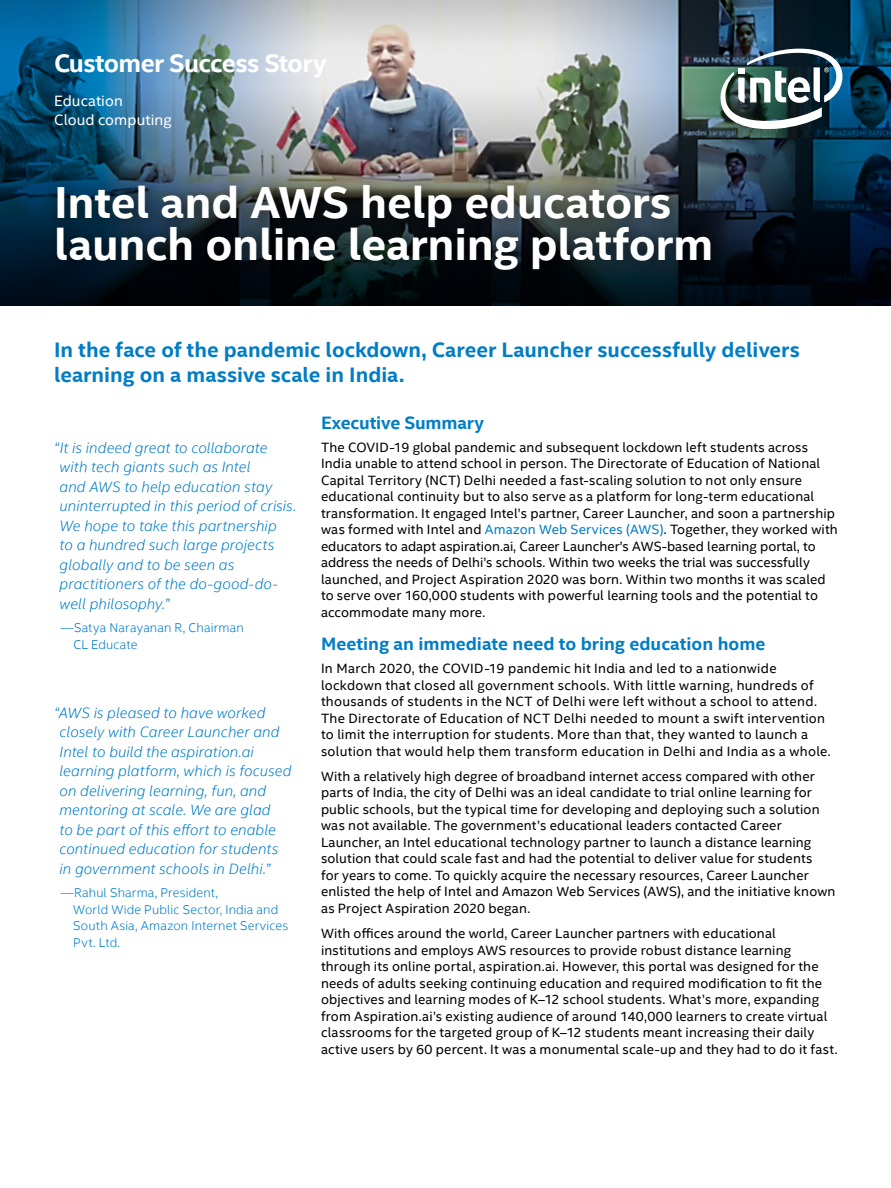
<style>
.page{position:relative;width:891px;height:1188px;background:#fff}
.page>*{position:absolute;margin:0;border:0;box-sizing:border-box;transform-origin:0 0}
.t1{font:700 45px/42px "Intel Clear";letter-spacing:-.01em;color:#fff}
.t2{font:700 25.5px "Intel Clear";letter-spacing:-.025em;color:#fff}
.t3{font:700 21px/25.2px "Intel Clear";color:#007dc5}
.t4{font:700 18px "Intel Clear";color:#007dc5}
.t5{font:italic 300 15px/19.5px "Intel Clear";letter-spacing:.005em;color:#007dc5}
.t6{font:15px/19.2px "Intel Clear";letter-spacing:.005em;color:#fff}
.t7{font:13.5px/16.5px "Intel Clear";letter-spacing:.015em;color:#000}
.t8{font:300 12.75px/16.5px "Intel Clear";letter-spacing:.01em;color:#007dc5}
.s1{color:#007dc5}
</style>
<div class="page">
<img style="left:320px;top:0;width:223px;height:171px">
<img style="left:0;top:0;width:320px;height:171px">
<img style="left:543px;top:0;width:348px;height:171px">
<svg style="left:0;top:171px;width:891px;height:134px;background:#051421"></svg>
<div style="left:44px;top:173px;width:684px;height:113px;background:#000;opacity:.6"></div>
<img style="left:718px;top:42px;width:127px;height:90px">
<h2 class="t2" style="left:54px;top:45px;width:274px">Customer Success Story</h2>
<p class="t6" style="left:54px;top:91px;width:119px">Education<br>Cloud computing</p>
<h1 class="t1" style="left:54px;top:180px;width:661px">Intel and AWS help educators launch online learning platform</h1>
<h3 class="t3" style="left:54px;top:336px;width:747px">In the face of the pandemic lockdown, Career Launcher successfully delivers learning on a massive scale in India.</h3>
<p class="t5" style="left:60px;top:437px;width:238px;text-indent:-5px">“It is indeed great to collaborate with tech giants such as Intel<br>and AWS to help education stay uninterrupted in this period of crisis.<br>We hope to take this partnership<br>to a hundred such large projects globally and to be seen as practitioners of the do-good-do&shy;well philosophy.”</p>
<p class="t8" style="left:73px;top:619px;width:172px;text-indent:-12px">—Satya Narayanan R, Chairman<br>CL Educate</p>
<p class="t5" style="left:60px;top:703px;width:233px;text-indent:-5px">“AWS is pleased to have worked closely with Career Launcher and<br>Intel to build the aspiration.ai learning platform, which is focused on delivering learning, fun, and mentoring at scale. We are glad<br>to be part of this effort to enable continued education for students in government schools in Delhi.”</p>
<p class="t8" style="left:73px;top:884px;width:217px;text-indent:-12px">—Rahul Sharma, President,<br>World Wide Public Sector, India and<br>South Asia, Amazon Internet Services<br>Pvt. Ltd.</p>
<h3 class="t4" style="left:321px;top:410px;width:165px">Executive Summary</h3>
<p class="t7" style="left:321px;top:438px;width:518px">The COVID-19 global pandemic and subsequent lockdown left students across India unable to attend school in person. The Directorate of Education of National Capital Territory (NCT) Delhi needed a fast-scaling solution to not only ensure educational continuity but to also serve as a platform for long-term educational transformation. It engaged Intel’s partner, Career Launcher, and soon a partnership was formed with Intel and <span class="s1">Amazon Web Services (AWS)</span>. Together, they worked with educators to adapt aspiration.ai, Career Launcher’s AWS-based learning portal, to address the needs of Delhi’s schools. Within two weeks the trial was successfully launched, and Project Aspiration 2020 was born. Within two months it was scaled to serve over 160,000 students with powerful learning tools and the potential to accommodate many more.</p>
<h3 class="t4" style="left:321px;top:631px;width:446px">Meeting an immediate need to bring education home</h3>
<p class="t7" style="left:321px;top:660px;width:511px">In March 2020, the COVID-19 pandemic hit India and led to a nationwide lockdown that closed all government schools. With little warning, hundreds of thousands of students in the NCT of Delhi were left without a school to attend.<br>The Directorate of Education of NCT Delhi needed to mount a swift intervention to limit the interruption for students. More than that, they wanted to launch a solution that would help them transform education in Delhi and India as a whole.</p>
<p class="t7" style="left:321px;top:768px;width:516px">With a relatively high degree of broadband internet access compared with other parts of India, the city of Delhi was an ideal candidate to trial online learning for public schools, but the typical time for developing and deploying such a solution was not available. The government’s educational leaders contacted Career Launcher, an Intel educational technology partner to launch a distance learning solution that could scale fast and had the potential to deliver value for students<br>for years to come. To quickly acquire the necessary resources, Career Launcher enlisted the help of Intel and Amazon Web Services (AWS), and the initiative known as Project Aspiration 2020 began.</p>
<p class="t7" style="left:321px;top:925px;width:518px">With offices around the world, Career Launcher partners with educational institutions and employs AWS resources to provide robust distance learning through its online portal, aspiration.ai. However, this portal was designed for the needs of adults seeking continuing education and required modification to fit the objectives and learning modes of K–12 school students. What’s more, expanding from Aspiration.ai’s existing audience of around 140,000 learners to create virtual classrooms for the targeted group of K–12 students meant increasing their daily active users by 60 percent. It was a monumental scale-up and they had to do it fast.</p>
</div>
